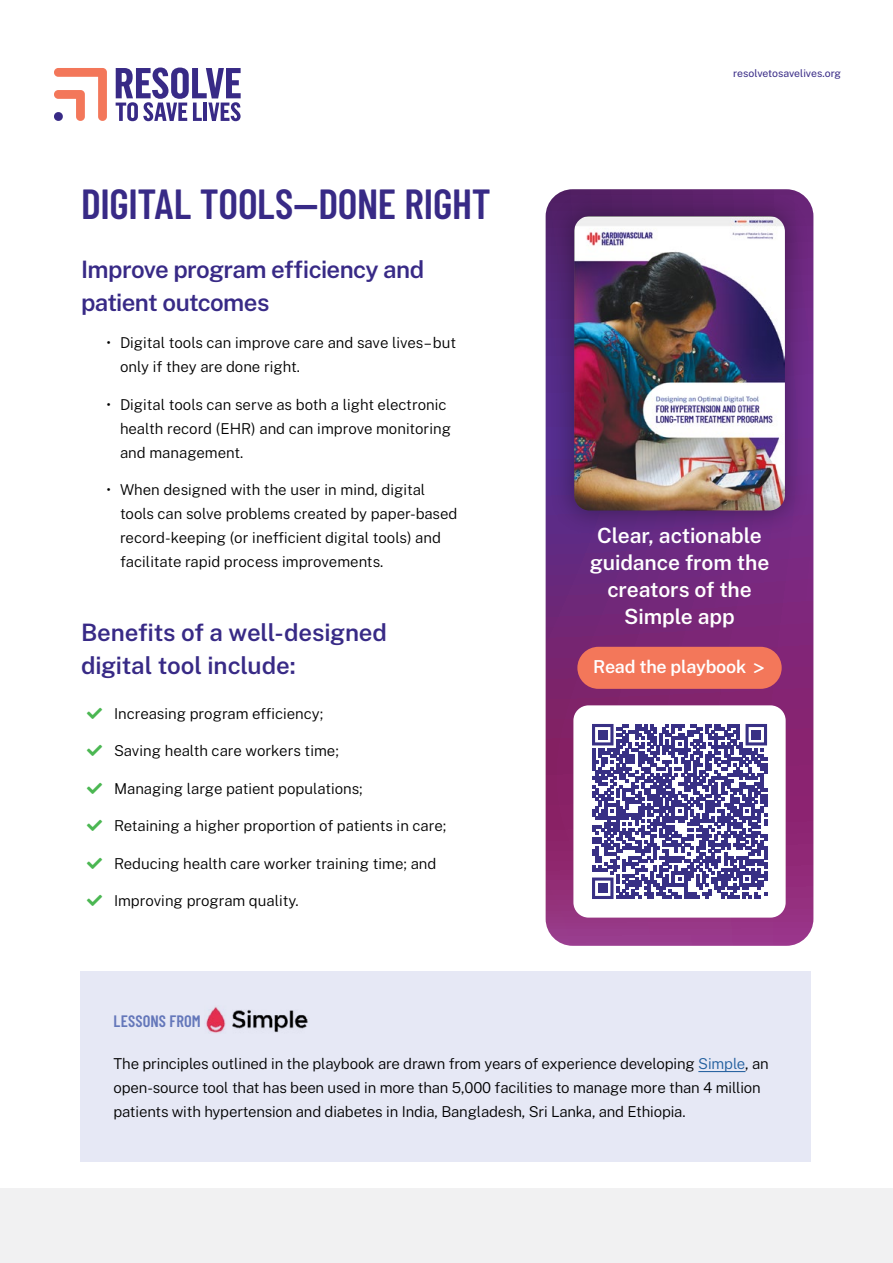
<style>
.page{position:relative;width:893px;height:1263px;background:#fff}
.page>*{position:absolute;margin:0;border:0;box-sizing:border-box;transform-origin:0 0}
.t1{font:600 42px "Barlow Condensed";letter-spacing:-.01em;color:#382a86}
.t2{font:600 24px/33px "Public Sans";letter-spacing:-.02em;color:#382a86}
.t3{font:600 21px/27px "Public Sans";letter-spacing:-.005em;color:#fff;text-align:center}
.t4{font:600 17.85px "Public Sans";letter-spacing:-.01em;color:#fff}
.t5{font:600 16.5px "Barlow Condensed";letter-spacing:.01em;color:#6477ba}
.t6{font:300 15px/24px "Public Sans";letter-spacing:-.005em;color:#000}
.t7{font:10.5px "Public Sans";letter-spacing:-.005em;color:#382a86}
.s1{color:#215e9e}
</style>
<div class="page">
<div style="left:0;top:1188px;width:893px;height:75px;background:#f1f1f2"></div>
<svg style="left:54px;top:68px;width:53px;height:53px"></svg>
<svg style="left:116px;top:68px;width:125px;height:53px"></svg>
<svg style="left:546px;top:189px;width:267px;height:757px;background:#7f2b7b"></svg>
<div style="left:577px;top:647px;width:205px;height:42px;background:#f3775a;border-radius:21px"></div>
<div style="left:548px;top:190px;width:263px;height:346px;background:#000;opacity:.3"></div>
<img style="left:574px;top:216px;width:211px;height:294px">
<div style="left:80px;top:971px;width:731px;height:191px;background:#e6e8f5"></div>
<hr style="left:698px;top:1071px;width:47px;height:1px;background:#215e9e">
<img style="left:206px;top:1006px;width:102px;height:27px">
<div style="left:573px;top:705px;width:213px;height:212px;background:#fff;border-radius:15px"></div>
<svg style="left:592px;top:724px;width:175px;height:175px"></svg>
<div style="left:598px;top:884px;width:9px;height:9px;background:#383085"></div>
<h1 class="t1" style="left:81px;top:174px;width:411px">DIGITAL TOOLS—DONE RIGHT</h1>
<h2 class="t2" style="left:81px;top:251px;width:345px">Improve program efficiency and patient outcomes</h2>
<p class="t6" style="left:120px;top:330px;width:338px;text-indent:-14px">• Digital tools can improve care and save lives– but only if they are done right.</p>
<p class="t6" style="left:120px;top:392px;width:333px;text-indent:-14px">• Digital tools can serve as both a light electronic health record (EHR) and can improve monitoring and management.</p>
<p class="t6" style="left:120px;top:477px;width:339px;text-indent:-14px">• When designed with the user in mind, digital tools can solve problems created by paper-based record-keeping (or inefficient digital tools) and facilitate rapid process improvements.</p>
<h2 class="t2" style="left:81px;top:614px;width:308px">Benefits of a well-designed digital tool include:</h2>
<p class="t6" style="left:114px;top:700px;width:211px">Increasing program efficiency;</p>
<p class="t6" style="left:114px;top:738px;width:226px">Saving health care workers time;</p>
<p class="t6" style="left:114px;top:775px;width:250px">Managing large patient populations;</p>
<p class="t6" style="left:114px;top:813px;width:334px">Retaining a higher proportion of patients in care;</p>
<p class="t6" style="left:114px;top:850px;width:324px">Reducing health care worker training time; and</p>
<p class="t6" style="left:114px;top:888px;width:186px">Improving program quality.</p>
<p class="t7" style="left:733px;top:66px;width:109px">resolvetosavelives.org</p>
<h3 class="t3" style="left:590px;top:521px;width:181px">Clear, actionable guidance from the creators of the<br>Simple app</h3>
<p class="t4" style="left:593px;top:654px;width:155px">Read the playbook</p>
<p class="t5" style="left:114px;top:1009px;width:89px">LESSONS FROM</p>
<p class="t6" style="left:114px;top:1051px;width:657px">The principles outlined in the playbook are drawn from years of experience developing <span class="s1">Simple</span>, an open-source tool that has been used in more than 5,000 facilities to manage more than 4 million patients with hypertension and diabetes in India, Bangladesh, Sri Lanka, and Ethiopia.</p>
</div>
